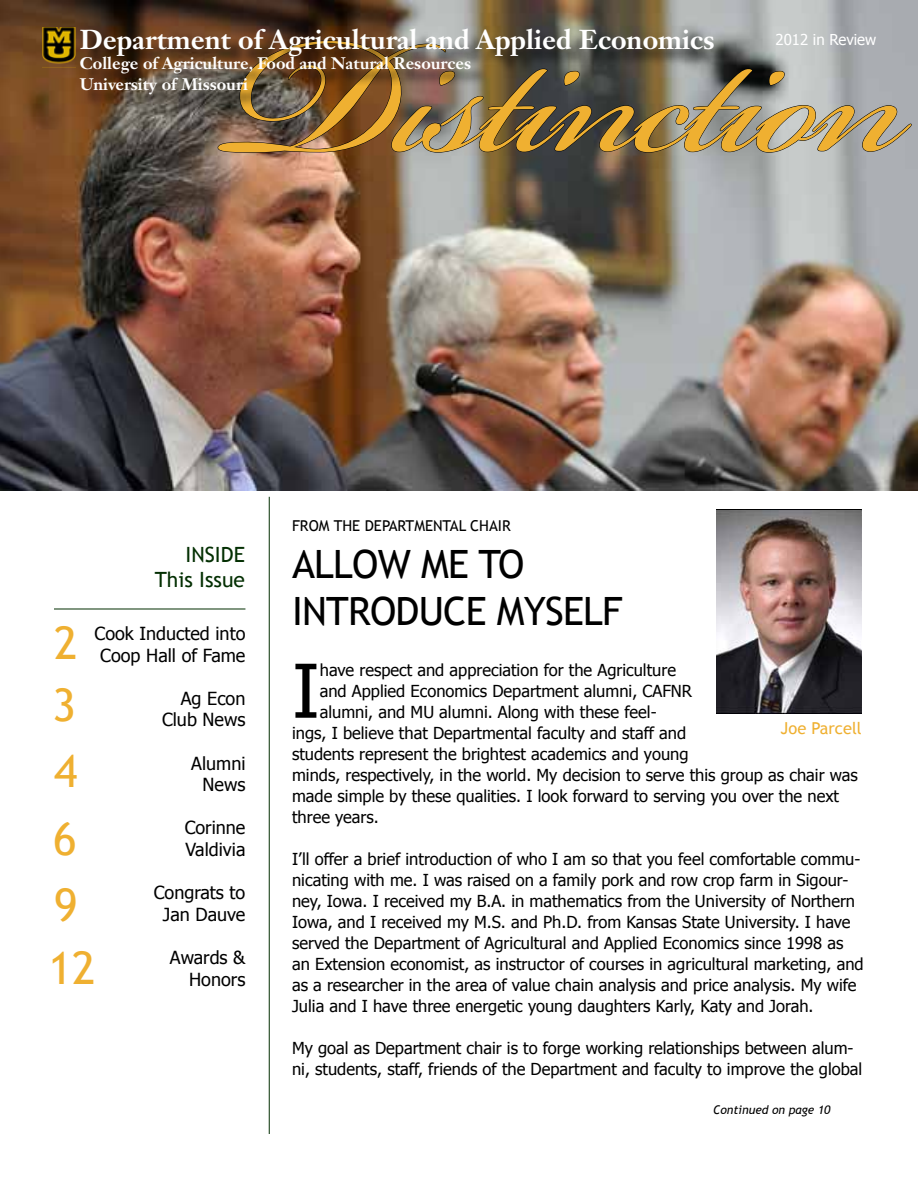
<style>
.page{position:relative;width:918px;height:1188px;background:#fff}
.page>*{position:absolute;margin:0;border:0;box-sizing:border-box;transform-origin:0 0}
.t1{font:258px "Bickham Script Pro";letter-spacing:-.025em;color:#efb031}
.t2{font:74.25px "Tahoma";color:#000}
.t3{font:45px/61.3px "Trebuchet MS";color:#efb031}
.t4{font:39px/46.8px "Trebuchet MS";letter-spacing:-.02em;color:#000}
.t5{font:700 27px "Janson Text LT Std";color:#fff}
.t6{font:21px/25.2px "Trebuchet MS";color:#032f02;text-align:right}
.t7{font:18px/21.6px "Tahoma";color:#000;text-align:right}
.t8{font:16.5px/21px "Tahoma";color:#000}
.t9{font:700 16.5px/21.6px "Janson Text LT Std";color:#fff}
.t10{font:16.5px "Trebuchet MS";color:#efb031}
.t11{font:15px "Trebuchet MS";color:#000}
.t12{font:15px "Tahoma";color:#fff}
.t13{font:italic 12px "Trebuchet MS";color:#000}
</style>
<div class="page">
<img style="left:0;top:0;width:918px;height:490px">
<svg style="left:217px;top:40px;width:695px;height:113px;background:#807b75"></svg>
<img style="left:42px;top:27px;width:33px;height:40px">
<hr style="left:269px;top:497px;width:1px;height:637px;background:#032f02">
<hr style="left:54px;top:609px;width:191px;height:1px;background:#032f02">
<div style="left:83px;top:31px;width:649px;height:82px;background:#000;opacity:.75"></div>
<img style="left:716px;top:509px;width:146px;height:204px">
<h3 class="t5" style="left:80px;top:22px;width:636px">Department of Agricultural and Applied Economics</h3>
<p class="t9" style="left:80px;top:52px;width:393px">College of Agriculture, Food and Natural Resources<br>University of Missouri</p>
<p class="t12" style="left:776px;top:29px;width:102px">2012 in Review</p>
<h1 class="t1" style="left:230px;top:-90px;width:680px">Distinction</h1>
<p class="t6" style="left:155px;top:542px;width:92px">INSIDE<br>This Issue</p>
<p class="t7" style="left:95px;top:622px;width:152px;text-align:center">Cook Inducted into<br>Coop Hall of Fame</p>
<p class="t7" style="left:162px;top:687px;width:85px">Ag Econ<br>Club News</p>
<p class="t7" style="left:191px;top:752px;width:56px">Alumni<br>News</p>
<p class="t7" style="left:185px;top:816px;width:62px;text-align:left">Corinne<br>Valdivia</p>
<p class="t7" style="left:154px;top:881px;width:93px;text-align:center">Congrats to<br>Jan Dauve</p>
<p class="t7" style="left:170px;top:946px;width:77px">Awards &amp;<br>Honors</p>
<h3 class="t3" style="left:53px;top:613px;width:27px">2<br>3</h3>
<h3 class="t3" style="left:54px;top:741px;width:25px">4</h3>
<h3 class="t3" style="left:53px;top:809px;width:25px">6</h3>
<h3 class="t3" style="left:54px;top:875px;width:25px">9</h3>
<h3 class="t3" style="left:49px;top:938px;width:49px">12</h3>
<p class="t11" style="left:292px;top:517px;width:220px">FROM THE DEPARTMENTAL CHAIR</p>
<h3 class="t4" style="left:292px;top:541px;width:332px">ALLOW ME TO<br>INTRODUCE MYSELF</h3>
<h2 class="t2" style="left:292px;top:641px;width:29px">I</h2>
<p class="t8" style="left:320px;top:658px;width:358px">have respect and appreciation for the Agriculture</p>
<p class="t8" style="left:320px;top:679px;width:374px">and Applied Economics Department alumni, CAFNR</p>
<p class="t8" style="left:320px;top:700px;width:338px">alumni, and MU alumni. Along with these feel-</p>
<p class="t8" style="left:292px;top:722px;width:396px">ings, I believe that Departmental faculty and staff and</p>
<p class="t8" style="left:292px;top:743px;width:398px">students represent the brightest academics and young</p>
<p class="t8" style="left:292px;top:764px;width:567px">minds, respectively, in the world. My decision to serve this group as chair was</p>
<p class="t8" style="left:292px;top:785px;width:548px">made simple by these qualities. I look forward to serving you over the next</p>
<p class="t8" style="left:292px;top:806px;width:88px">three years.</p>
<p class="t8" style="left:292px;top:848px;width:573px">I’ll offer a brief introduction of who I am so that you feel comfortable commu&shy;nicating with me. I was raised on a family pork and row crop farm in Sigour&shy;ney, Iowa. I received my B.A. in mathematics from the University of Northern Iowa, and I received my M.S. and Ph.D. from Kansas State University. I have served the Department of Agricultural and Applied Economics since 1998 as an Extension economist, as instructor of courses in agricultural marketing, and as a researcher in the area of value chain analysis and price analysis. My wife Julia and I have three energetic young daughters Karly, Katy and Jorah.</p>
<p class="t8" style="left:292px;top:1037px;width:572px">My goal as Department chair is to forge working relationships between alum&shy;ni, students, staff, friends of the Department and faculty to improve the global</p>
<p class="t13" style="left:713px;top:1102px;width:119px">Continued on page 10</p>
<p class="t10" style="left:781px;top:718px;width:83px">Joe Parcell</p>
</div>
